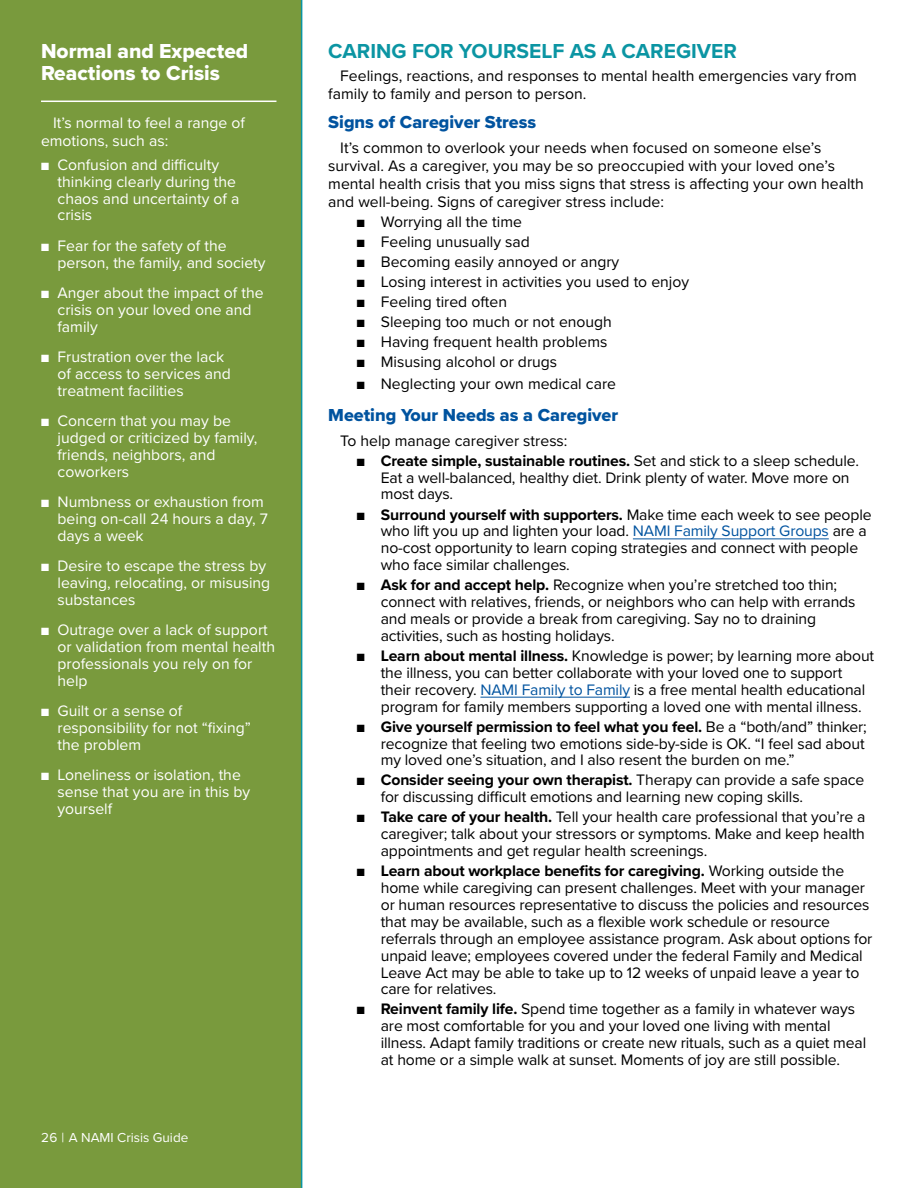
<style>
.page{position:relative;width:918px;height:1188px;background:#fff}
.page>*{position:absolute;margin:0;border:0;box-sizing:border-box;transform-origin:0 0}
.t1{font:21px/22.6px "Proxima Nova Extrabld";color:#fff}
.t2{font:700 21px "Proxima Nova";color:#0b95a3}
.t3{font:18px "Proxima Nova Extrabld";color:#00539f}
.t4{font:15.75px/16.8px "Proxima Nova";letter-spacing:-.01em;color:#000}
.t5{font:15.75px/16.8px "Proxima Nova";color:#fff}
.t6{font:13.5px "Proxima Nova";color:#fff}
.s1{font-weight:700}
.s2{color:#00539f}
</style>
<div class="page">
<div style="left:0;top:0;width:302px;height:1188px;background:#799a3d"></div>
<hr style="left:633px;top:538px;width:196px;height:1px;background:#00539f">
<hr style="left:480px;top:697px;width:150px;height:1px;background:#00539f">
<hr style="left:41px;top:101px;width:235px;height:1px;background:#fff">
<h1 class="t1" style="left:41px;top:39px;width:209px">Normal and Expected<br>Reactions to Crisis</h1>
<p class="t5" style="left:41px;top:113px;width:205px;line-height:18px;text-indent:12px">It’s normal to feel a range of emotions, such as:</p>
<p class="t5" style="left:58px;top:155px;width:183px;text-indent:-16px">■ Confusion and difficulty thinking clearly during the chaos and uncertainty of a crisis</p>
<p class="t5" style="left:58px;top:236px;width:210px;text-indent:-16px">■ Fear for the safety of the person, the family, and society</p>
<p class="t5" style="left:58px;top:284px;width:208px;text-indent:-16px">■ Anger about the impact of the crisis on your loved one and family</p>
<p class="t5" style="left:58px;top:348px;width:175px;text-indent:-16px">■ Frustration over the lack of access to services and treatment facilities</p>
<p class="t5" style="left:58px;top:412px;width:201px;text-indent:-16px">■ Concern that you may be judged or criticized by family, friends, neighbors, and coworkers</p>
<p class="t5" style="left:58px;top:493px;width:212px;text-indent:-16px">■ Numbness or exhaustion from being on-call 24 hours a day, 7 days a week</p>
<p class="t5" style="left:58px;top:557px;width:214px;text-indent:-16px">■ Desire to escape the stress by leaving, relocating, or misusing substances</p>
<p class="t5" style="left:58px;top:621px;width:219px;text-indent:-16px">■ Outrage over a lack of support or validation from mental health professionals you rely on for help</p>
<p class="t5" style="left:58px;top:702px;width:195px;text-indent:-16px">■ Guilt or a sense of responsibility for not “fixing” the problem</p>
<p class="t5" style="left:58px;top:766px;width:194px;text-indent:-16px">■ Loneliness or isolation, the sense that you are in this by yourself</p>
<p class="t6" style="left:41px;top:1128px;width:149px">26 | A NAMI Crisis Guide</p>
<h1 class="t2" style="left:328px;top:35px;width:410px">CARING FOR YOURSELF AS A CAREGIVER</h1>
<p class="t4" style="left:328px;top:66px;width:530px;line-height:18px;text-indent:12px">Feelings, reactions, and responses to mental health emergencies vary from family to family and person to person.</p>
<p class="t3" style="left:328px;top:109px;width:209px">Signs of Caregiver Stress</p>
<p class="t4" style="left:328px;top:138px;width:537px;line-height:18px;text-indent:12px">It’s common to overlook your needs when focused on someone else’s survival. As a caregiver, you may be so preoccupied with your loved one’s mental health crisis that you miss signs that stress is affecting your own health and well-being. Signs of caregiver stress include:</p>
<p class="t4" style="left:357px;top:212px;width:167px">■ Worrying all the time</p>
<p class="t4" style="left:357px;top:233px;width:175px">■ Feeling unusually sad</p>
<p class="t4" style="left:357px;top:253px;width:264px">■ Becoming easily annoyed or angry</p>
<p class="t4" style="left:357px;top:273px;width:334px">■ Losing interest in activities you used to enjoy</p>
<p class="t4" style="left:357px;top:293px;width:152px">■ Feeling tired often</p>
<p class="t4" style="left:357px;top:313px;width:257px">■ Sleeping too much or not enough</p>
<p class="t4" style="left:357px;top:333px;width:252px">■ Having frequent health problems</p>
<p class="t4" style="left:357px;top:353px;width:202px">■ Misusing alcohol or drugs</p>
<p class="t4" style="left:357px;top:374px;width:261px">■ Neglecting your own medical care</p>
<p class="t3" style="left:328px;top:402px;width:291px">Meeting Your Needs as a Caregiver</p>
<p class="t4" style="left:340px;top:431px;width:229px">To help manage caregiver stress:</p>
<p class="t4" style="left:381px;top:451px;width:480px;text-indent:-24px">■ <span class="s1">Create simple, sustainable routines.</span> Set and stick to a sleep schedule.<br>Eat a well-balanced, healthy diet. Drink plenty of water. Move more on most days.</p>
<p class="t4" style="left:381px;top:505px;width:492px;text-indent:-24px">■ <span class="s1">Surround yourself with supporters.</span> Make time each week to see people who lift you up and lighten your load. <span class="s2">NAMI Family Support Groups</span> are a no-cost opportunity to learn coping strategies and connect with people who face similar challenges.</p>
<p class="t4" style="left:381px;top:576px;width:476px;text-indent:-24px">■ <span class="s1">Ask for and accept help.</span> Recognize when you’re stretched too thin; connect with relatives, friends, or neighbors who can help with errands and meals or provide a break from caregiving. Say no to draining activities, such as hosting holidays.</p>
<p class="t4" style="left:381px;top:647px;width:495px;text-indent:-24px">■ <span class="s1">Learn about mental illness.</span> Knowledge is power; by learning more about the illness, you can better collaborate with your loved one to support their recovery. <span class="s2">NAMI Family to Family</span> is a free mental health educational program for family members supporting a loved one with mental illness.</p>
<p class="t4" style="left:381px;top:717px;width:488px;text-indent:-24px">■ <span class="s1">Give yourself permission to feel what you feel.</span> Be a “both/and” thinker; recognize that feeling two emotions side-by-side is OK. “I feel sad about my loved one’s situation, and I also resent the burden on me.”</p>
<p class="t4" style="left:381px;top:771px;width:485px;text-indent:-24px">■ <span class="s1">Consider seeing your own therapist.</span> Therapy can provide a safe space for discussing difficult emotions and learning new coping skills.</p>
<p class="t4" style="left:381px;top:808px;width:486px;text-align:justify;text-indent:-24px">■ <span class="s1">Take care of your health.</span> Tell your health care professional that you’re a caregiver; talk about your stressors or symptoms. Make and keep health appointments and get regular health screenings.</p>
<p class="t4" style="left:381px;top:862px;width:493px;text-indent:-24px">■ <span class="s1">Learn about workplace benefits for caregiving.</span> Working outside the home while caregiving can present challenges. Meet with your manager or human resources representative to discuss the policies and resources that may be available, such as a flexible work schedule or resource referrals through an employee assistance program. Ask about options for unpaid leave; employees covered under the federal Family and Medical Leave Act may be able to take up to 12 weeks of unpaid leave a year to care for relatives.</p>
<p class="t4" style="left:381px;top:1000px;width:487px;text-indent:-24px">■ <span class="s1">Reinvent family life.</span> Spend time together as a family in whatever ways are most comfortable for you and your loved one living with mental illness. Adapt family traditions or create new rituals, such as a quiet meal at home or a simple walk at sunset. Moments of joy are still possible.</p>
</div>
